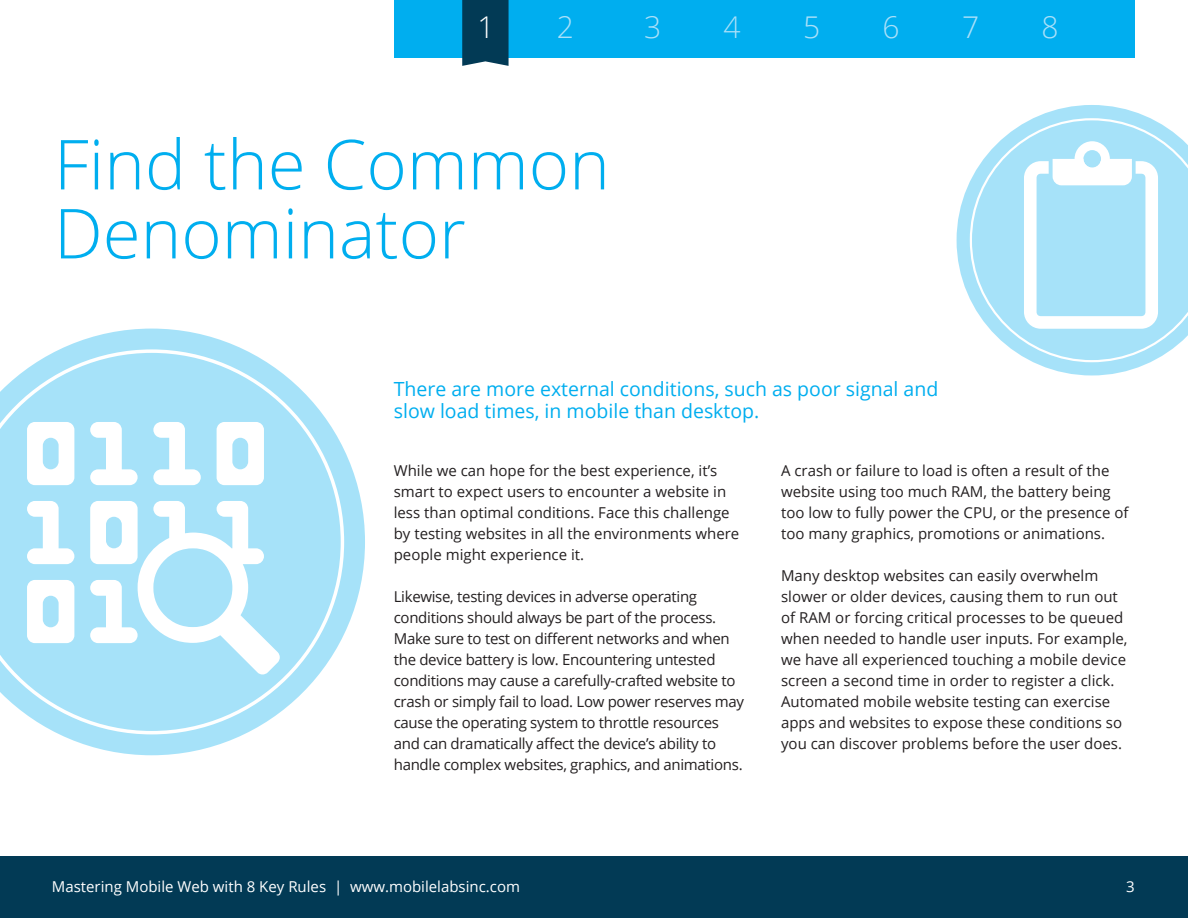
<style>
.page{position:relative;width:1188px;height:918px;background:#fff}
.page>*{position:absolute;margin:0;border:0;box-sizing:border-box;transform-origin:0 0}
.t1{font:300 69px/69px "Open Sans";color:#00aeef}
.t2{font:300 30px "Open Sans";color:#aae0f9}
.t3{font:300 30px "Open Sans";color:#fff}
.t4{font:19.5px/22.5px "Open Sans";color:#00aeef}
.t5{font:15px/21px "Open Sans";color:#231f20}
.t6{font:15px/21px "Open Sans";letter-spacing:-.02em;color:#231f20}
.t7{font:15px "Open Sans";color:#fff}
</style>
<div class="page">
<div style="left:0;top:856px;width:1188px;height:62px;background:#023a55"></div>
<div style="left:394px;top:0;width:741px;height:57px;background:#00aeef"></div>
<svg style="left:957px;top:105px;width:194px;height:271px"></svg>
<svg style="left:970px;top:118px;width:218px;height:244px"></svg>
<svg style="left:1024px;top:141px;width:134px;height:188px"></svg>
<svg style="left:59px;top:329px;width:306px;height:426px"></svg>
<svg style="left:0;top:349px;width:344px;height:385px"></svg>
<svg style="left:27px;top:422px;width:253px;height:252px;fill:#a6e2f9"></svg>
<svg style="left:462px;top:0;width:47px;height:66px;background:#0b425d"></svg>
<p class="t3" style="left:477px;top:6px;width:19px">1</p>
<p class="t2" style="left:557px;top:6px;width:19px">2</p>
<p class="t2" style="left:644px;top:6px;width:19px">3</p>
<p class="t2" style="left:724px;top:6px;width:19px">4</p>
<p class="t2" style="left:803px;top:6px;width:19px">5</p>
<p class="t2" style="left:883px;top:6px;width:19px">6</p>
<p class="t2" style="left:962px;top:6px;width:19px">7</p>
<p class="t2" style="left:1042px;top:6px;width:19px">8</p>
<p class="t1" style="left:54px;top:128px;width:557px">Find the Common<br>Denominator</p>
<p class="t4" style="left:394px;top:377px;width:546px">There are more external conditions, such as poor signal and slow load times, in mobile than desktop.</p>
<p class="t5" style="left:394px;top:460px;width:347px">While we can hope for the best experience, it’s smart to expect users to encounter a website in less than optimal conditions. Face this challenge by testing websites in all the environments where people might experience it.</p>
<p class="t6" style="left:394px;top:586px;width:352px">Likewise, testing devices in adverse operating conditions should always be part of the process.<br>Make sure to test on different networks and when the device battery is low. Encountering untested conditions may cause a carefully-crafted website to crash or simply fail to load. Low power reserves may cause the operating system to throttle resources and can dramatically affect the device’s ability to handle complex websites, graphics, and animations.</p>
<p class="t5" style="left:781px;top:460px;width:349px">A crash or failure to load is often a result of the website using too much RAM, the battery being too low to fully power the CPU, or the presence of too many graphics, promotions or animations.</p>
<p class="t5" style="left:781px;top:565px;width:348px">Many desktop websites can easily overwhelm slower or older devices, causing them to run out of RAM or forcing critical processes to be queued when needed to handle user inputs. For example, we have all experienced touching a mobile device screen a second time in order to register a click.<br>Automated mobile website testing can exercise apps and websites to expose these conditions so you can discover problems before the user does.</p>
<p class="t7" style="left:52px;top:876px;width:470px">Mastering Mobile Web with 8 Key Rules | www.mobilelabsinc.com</p>
<p class="t7" style="left:1126px;top:876px;width:10px">3</p>
</div>
